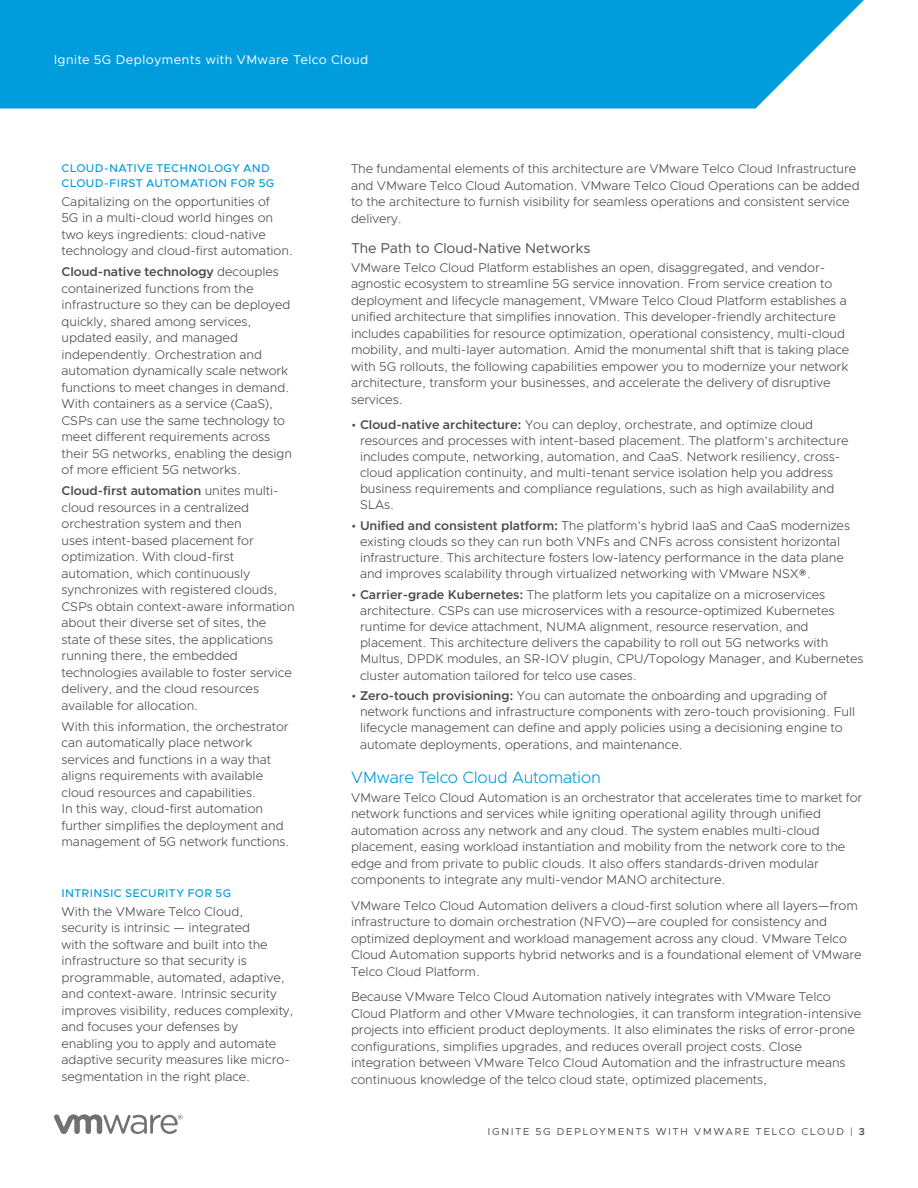
<style>
.page{position:relative;width:918px;height:1188px;background:#fff}
.page>*{position:absolute;margin:0;border:0;box-sizing:border-box;transform-origin:0 0}
._4a__SUBHEAD_1{font:300 16.5px "Metropolis";letter-spacing:-.015em;color:#009cdc}
._4a__SUBHEAD_2{font:14.25px "Metropolis";letter-spacing:-.005em;color:#4b4c4d}
._3a__BODY_TEXT{font:300 12.75px/16.5px "Metropolis";letter-spacing:-.005em;color:#4b4c4d}
._5b__SIDEBAR_BODY{font:300 12.75px/16.5px "Metropolis";letter-spacing:-.005em;color:#4b4c4d}
.t1{font:12.75px "Metropolis";letter-spacing:.035em;color:#fff}
._5a__SIDEBAR_HEADER{font:500 11.25px/15px "Metropolis";letter-spacing:.025em;color:#009cdc}
.t2{font:10.2px "Metropolis";letter-spacing:.165em;color:#4b4c4d}
.s1{font-weight:600}
</style>
<div class="page">
<svg style="left:54px;top:1114px;width:129px;height:20px"></svg>
<svg style="left:0;top:0;width:864px;height:109px;background:#10a2de"></svg>
<p class="t1" style="left:54px;top:52px;width:316px">Ignite 5G Deployments with VMware Telco Cloud</p>
<p class="_5a__SIDEBAR_HEADER" style="left:62px;top:161px;width:214px">CLOUD-NATIVE TECHNOLOGY AND<br>CLOUD-FIRST AUTOMATION FOR 5G</p>
<p class="_5b__SIDEBAR_BODY" style="left:62px;top:193px;width:233px">Capitalizing on the opportunities of<br>5G in a multi-cloud world hinges on two keys ingredients: cloud-native technology and cloud-first automation.</p>
<p class="_5b__SIDEBAR_BODY" style="left:62px;top:264px;width:232px"><span class="s1">Cloud-native technology</span> decouples containerized functions from the infrastructure so they can be deployed quickly, shared among services, updated easily, and managed independently. Orchestration and automation dynamically scale network functions to meet changes in demand.<br>With containers as a service (CaaS), CSPs can use the same technology to meet different requirements across their 5G networks, enabling the design of more efficient 5G networks.</p>
<p class="_5b__SIDEBAR_BODY" style="left:62px;top:483px;width:235px"><span class="s1">Cloud-first automation</span> unites multi&shy;cloud resources in a centralized orchestration system and then<br>uses intent-based placement for optimization. With cloud-first automation, which continuously synchronizes with registered clouds, CSPs obtain context-aware information about their diverse set of sites, the state of these sites, the applications running there, the embedded technologies available to foster service delivery, and the cloud resources available for allocation.</p>
<p class="_5b__SIDEBAR_BODY" style="left:62px;top:718px;width:230px">With this information, the orchestrator can automatically place network services and functions in a way that aligns requirements with available cloud resources and capabilities.<br>In this way, cloud-first automation further simplifies the deployment and management of 5G network functions.</p>
<p class="_5a__SIDEBAR_HEADER" style="left:62px;top:886px;width:171px">INTRINSIC SECURITY FOR 5G</p>
<p class="_5b__SIDEBAR_BODY" style="left:62px;top:903px;width:233px">With the VMware Telco Cloud,<br>security is intrinsic — integrated<br>with the software and built into the infrastructure so that security is programmable, automated, adaptive, and context-aware. Intrinsic security improves visibility, reduces complexity, and focuses your defenses by<br>enabling you to apply and automate adaptive security measures like micro&shy;segmentation in the right place.</p>
<p class="_3a__BODY_TEXT" style="left:351px;top:161px;width:510px">The fundamental elements of this architecture are VMware Telco Cloud Infrastructure and VMware Telco Cloud Automation. VMware Telco Cloud Operations can be added to the architecture to furnish visibility for seamless operations and consistent service delivery.</p>
<p class="_4a__SUBHEAD_2" style="left:351px;top:239px;width:241px">The Path to Cloud-Native Networks</p>
<p class="_3a__BODY_TEXT" style="left:351px;top:259px;width:500px">VMware Telco Cloud Platform establishes an open, disaggregated, and vendor&shy;agnostic ecosystem to streamline 5G service innovation. From service creation to deployment and lifecycle management, VMware Telco Cloud Platform establishes a unified architecture that simplifies innovation. This developer-friendly architecture includes capabilities for resource optimization, operational consistency, multi-cloud mobility, and multi-layer automation. Amid the monumental shift that is taking place with 5G rollouts, the following capabilities empower you to modernize your network architecture, transform your businesses, and accelerate the delivery of disruptive services.</p>
<p class="_3a__BODY_TEXT" style="left:360px;top:416px;width:490px;text-indent:-9px">• <span class="s1">Cloud-native architecture:</span> You can deploy, orchestrate, and optimize cloud resources and processes with intent-based placement. The platform’s architecture includes compute, networking, automation, and CaaS. Network resiliency, cross&shy;cloud application continuity, and multi-tenant service isolation help you address business requirements and compliance regulations, such as high availability and SLAs.</p>
<p class="_3a__BODY_TEXT" style="left:360px;top:517px;width:492px;text-indent:-9px">• <span class="s1">Unified and consistent platform:</span> The platform’s hybrid IaaS and CaaS modernizes existing clouds so they can run both VNFs and CNFs across consistent horizontal infrastructure. This architecture fosters low-latency performance in the data plane and improves scalability through virtualized networking with VMware NSX®.</p>
<p class="_3a__BODY_TEXT" style="left:360px;top:586px;width:505px;text-indent:-9px">• <span class="s1">Carrier-grade Kubernetes:</span> The platform lets you capitalize on a microservices architecture. CSPs can use microservices with a resource-optimized Kubernetes runtime for device attachment, NUMA alignment, resource reservation, and placement. This architecture delivers the capability to roll out 5G networks with Multus, DPDK modules, an SR-IOV plugin, CPU/Topology Manager, and Kubernetes cluster automation tailored for telco use cases.</p>
<p class="_3a__BODY_TEXT" style="left:360px;top:688px;width:497px;text-indent:-9px">• <span class="s1">Zero-touch provisioning:</span> You can automate the onboarding and upgrading of network functions and infrastructure components with zero-touch provisioning. Full lifecycle management can define and apply policies using a decisioning engine to automate deployments, operations, and maintenance.</p>
<p class="_4a__SUBHEAD_1" style="left:351px;top:767px;width:251px">VMware Telco Cloud Automation</p>
<p class="_3a__BODY_TEXT" style="left:351px;top:789px;width:513px">VMware Telco Cloud Automation is an orchestrator that accelerates time to market for network functions and services while igniting operational agility through unified automation across any network and any cloud. The system enables multi‑cloud placement, easing workload instantiation and mobility from the network core to the edge and from private to public clouds. It also offers standards‑driven modular components to integrate any multi‑vendor MANO architecture.</p>
<p class="_3a__BODY_TEXT" style="left:351px;top:897px;width:512px">VMware Telco Cloud Automation delivers a cloud‑first solution where all layers—from infrastructure to domain orchestration (NFVO)—are coupled for consistency and optimized deployment and workload management across any cloud. VMware Telco Cloud Automation supports hybrid networks and is a foundational element of VMware Telco Cloud Platform.</p>
<p class="_3a__BODY_TEXT" style="left:351px;top:989px;width:512px">Because VMware Telco Cloud Automation natively integrates with VMware Telco Cloud Platform and other VMware technologies, it can transform integration‑ intensive projects into efficient product deployments. It also eliminates the risks of error‑ prone configurations, simplifies upgrades, and reduces overall project costs. Close integration between VMware Telco Cloud Automation and the infrastructure means continuous knowledge of the telco cloud state, optimized placements,</p>
<p class="t2" style="left:488px;top:1125px;width:379px">IGNITE 5G DEPLOYMENTS WITH VMWARE TELCO CLOUD | <span class="s1">3</span></p>
</div>
